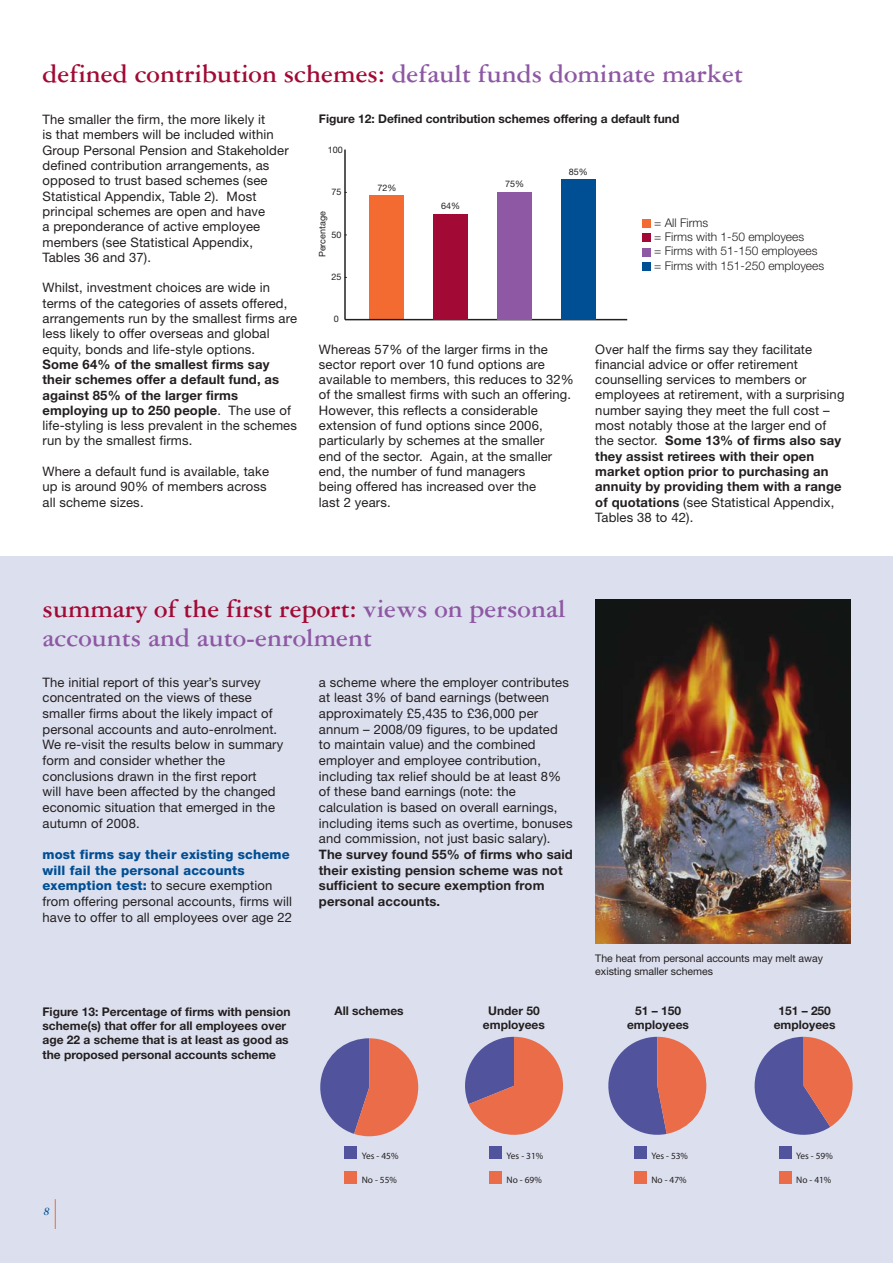
<style>
.page{position:relative;width:893px;height:1263px;background:#dce0ee}
.page>*{position:absolute;margin:0;border:0;box-sizing:border-box;transform-origin:0 0}
.t1{font:700 27px/28.5px "Garamond Three";color:#8e58a4}
.t2{font:700 27px "Garamond Three";color:#a20a35}
.t3{font:13.05px/15.3px "Helvetica Neue";letter-spacing:.01em;color:#231f20}
.t4{font:700 13.05px/15.3px "Helvetica Neue";letter-spacing:.01em;color:#231f20}
.t5{font:700 12px/14.4px "Helvetica Neue";color:#231f20;text-align:center}
.t6{font:300 12px/14.4px "Helvetica Neue";color:#231f20}
.t7{font:italic 700 12px "Garamond Three";color:#004e94}
.t8{font:10.5px/12.6px "Helvetica Neue";color:#231f20}
.t9{font:9.45px "Myriad Pro";color:#231f20}
.t10{font:9px "Helvetica Neue";color:#231f20}
.s1{color:#8e58a4}
.s2{font-weight:400}
.s3{font-weight:700}
.s4{color:#a20a35}
.s5{font-weight:800;color:#004e94}
</style>
<div class="page">
<hr style="left:892px;top:808px;width:1px;height:455px;background:#fff">
<div style="left:0;top:0;width:893px;height:556px;background:#fff"></div>
<hr style="left:55px;top:1199px;width:1px;height:30px;background:#f36b31">
<svg style="left:320px;top:1038px;width:98px;height:98px"></svg>
<svg style="left:465px;top:1037px;width:98px;height:98px"></svg>
<svg style="left:608px;top:1037px;width:98px;height:98px"></svg>
<svg style="left:754px;top:1037px;width:99px;height:98px"></svg>
<div style="left:344px;top:1147px;width:13px;height:12px;background:#51549d"></div>
<div style="left:344px;top:1171px;width:13px;height:12px;background:#eb6c49"></div>
<div style="left:489px;top:1147px;width:13px;height:12px;background:#51549d"></div>
<div style="left:489px;top:1171px;width:13px;height:12px;background:#eb6c49"></div>
<div style="left:634px;top:1147px;width:12px;height:12px;background:#51549d"></div>
<div style="left:634px;top:1171px;width:12px;height:12px;background:#eb6c49"></div>
<div style="left:779px;top:1147px;width:12px;height:12px;background:#51549d"></div>
<div style="left:779px;top:1171px;width:12px;height:12px;background:#eb6c49"></div>
<div style="left:642px;top:219px;width:9px;height:9px;background:#f36b31"></div>
<div style="left:642px;top:233px;width:9px;height:9px;background:#a20a35"></div>
<div style="left:642px;top:248px;width:9px;height:9px;background:#8e58a4"></div>
<div style="left:642px;top:262px;width:9px;height:9px;background:#004e94"></div>
<div style="left:370px;top:195px;width:34px;height:125px;background:#f36b31"></div>
<hr style="left:345px;top:319px;width:282px;height:1px;background:#231f20">
<hr style="left:344px;top:150px;width:2px;height:170px;background:#231f20">
<div style="left:434px;top:214px;width:34px;height:106px;background:#a20a35"></div>
<div style="left:497px;top:192px;width:34px;height:128px;background:#8e58a4"></div>
<div style="left:561px;top:179px;width:34px;height:141px;background:#004e94"></div>
<img style="left:595px;top:600px;width:255px;height:344px">
<h1 class="t2" style="left:43px;top:64px;width:702px">defined contribution schemes: <span class="s1">default funds dominate market</span></h1>
<p class="t3" style="left:43px;top:113px;width:248px">The smaller the firm, the more likely it<br>is that members will be included within Group Personal Pension and Stakeholder defined contribution arrangements, as opposed to trust based schemes (see Statistical Appendix, Table 2). Most principal schemes are open and have<br>a preponderance of active employee members (see Statistical Appendix, Tables 36 and 37).</p>
<p class="t3" style="left:43px;top:281px;width:256px">Whilst, investment choices are wide in terms of the categories of assets offered, arrangements run by the smallest firms are less likely to offer overseas and global equity, bonds and life-style options.</p>
<p class="t4" style="left:43px;top:358px;width:256px">Some 64% of the smallest firms say their schemes offer a default fund, as against 85% of the larger firms employing up to 250 people<span class="s2">. The use of life-styling is less prevalent in the schemes run by the smallest firms.</span></p>
<p class="t3" style="left:43px;top:465px;width:228px">Where a default fund is available, take up is around 90% of members across all scheme sizes.</p>
<p class="t5" style="left:319px;top:113px;width:362px">Figure 12: Defined contribution schemes offering a default fund</p>
<p class="t10" style="left:328px;top:146px;width:16px">100</p>
<p class="t10" style="left:569px;top:168px;width:20px">85%</p>
<p class="t10" style="left:505px;top:181px;width:20px">75%</p>
<p class="t10" style="left:377px;top:184px;width:20px">72%</p>
<p class="t10" style="left:331px;top:189px;width:11px">75</p>
<p class="t10" style="left:441px;top:203px;width:20px">64%</p>
<p class="t10" style="left:319px;top:257px;width:47px;rotate:-90deg">Percentage</p>
<p class="t6" style="left:654px;top:216px;width:171px">= All Firms<br>= Firms with 1-50 employees<br>= Firms with 51-150 employees = Firms with 151-250 employees</p>
<p class="t10" style="left:331px;top:231px;width:11px">50</p>
<p class="t10" style="left:331px;top:274px;width:11px">25</p>
<p class="t10" style="left:334px;top:316px;width:7px">0</p>
<p class="t3" style="left:319px;top:342px;width:257px">Whereas 57% of the larger firms in the sector report over 10 fund options are available to members, this reduces to 32% of the smallest firms with such an offering.<br>However, this reflects a considerable extension of fund options since 2006, particularly by schemes at the smaller<br>end of the sector. Again, at the smaller end, the number of fund managers<br>being offered has increased over the<br>last 2 years.</p>
<p class="t3" style="left:595px;top:342px;width:251px">Over half the firms say they facilitate financial advice or offer retirement counselling services to members or employees at retirement, with a surprising number saying they meet the full cost – most notably those at the larger end of the sector. <span class="s3">Some 13% of firms also say they assist retirees with their open market option prior to purchasing an annuity by providing them with a range of quotations</span> (see Statistical Appendix, Tables 38 to 42).</p>
<h1 class="t1" style="left:43px;top:597px;width:525px"><span class="s4">summary of the first report:</span> views on personal accounts and auto-enrolment</h1>
<p class="t3" style="left:43px;top:675px;width:242px">The initial report of this year’s survey concentrated on the views of these smaller firms about the likely impact of personal accounts and auto-enrolment.<br>We re-visit the results below in summary form and consider whether the conclusions drawn in the first report<br>will have been affected by the changed economic situation that emerged in the autumn of 2008.</p>
<p class="t3" style="left:43px;top:848px;width:251px"><span class="s5">most firms say their existing scheme will fail the personal accounts exemption test:</span> to secure exemption from offering personal accounts, firms will have to offer to all employees over age 22</p>
<p class="t3" style="left:319px;top:675px;width:255px">a scheme where the employer contributes at least 3% of band earnings (between approximately £5,435 to £36,000 per annum – 2008/09 figures, to be updated to maintain value) and the combined employer and employee contribution, including tax relief should be at least 8% of these band earnings (note: the calculation is based on overall earnings, including items such as overtime, bonuses and commission, not just basic salary).</p>
<p class="t4" style="left:319px;top:848px;width:255px">The survey found 55% of firms who said their existing pension scheme was not sufficient to secure exemption from personal accounts.</p>
<p class="t8" style="left:595px;top:953px;width:229px">The heat from personal accounts may melt away existing smaller schemes</p>
<p class="t5" style="left:43px;top:1005px;width:249px;text-align:left">Figure 13: Percentage of firms with pension scheme(s) that offer for all employees over age 22 a scheme that is at least as good as the proposed personal accounts scheme</p>
<p class="t7" style="left:44px;top:1207px;width:7px">8</p>
<p class="t5" style="left:334px;top:1005px;width:71px">All schemes</p>
<p class="t5" style="left:483px;top:1005px;width:63px;line-height:13.5px">Under 50 employees</p>
<p class="t5" style="left:627px;top:1005px;width:63px;line-height:13.5px">51 – 150 employees</p>
<p class="t5" style="left:774px;top:1005px;width:63px;line-height:13.5px">151 – 250 employees</p>
<p class="t9" style="left:362px;top:1150px;width:38px">Yes - 45%</p>
<p class="t9" style="left:362px;top:1174px;width:37px">No - 55%</p>
<p class="t9" style="left:507px;top:1150px;width:38px">Yes - 31%</p>
<p class="t9" style="left:507px;top:1174px;width:37px">No - 69%</p>
<p class="t9" style="left:651px;top:1150px;width:38px">Yes - 53%</p>
<p class="t9" style="left:651px;top:1174px;width:37px">No - 47%</p>
<p class="t9" style="left:796px;top:1150px;width:38px">Yes - 59%</p>
<p class="t9" style="left:796px;top:1174px;width:37px">No - 41%</p>
</div>
